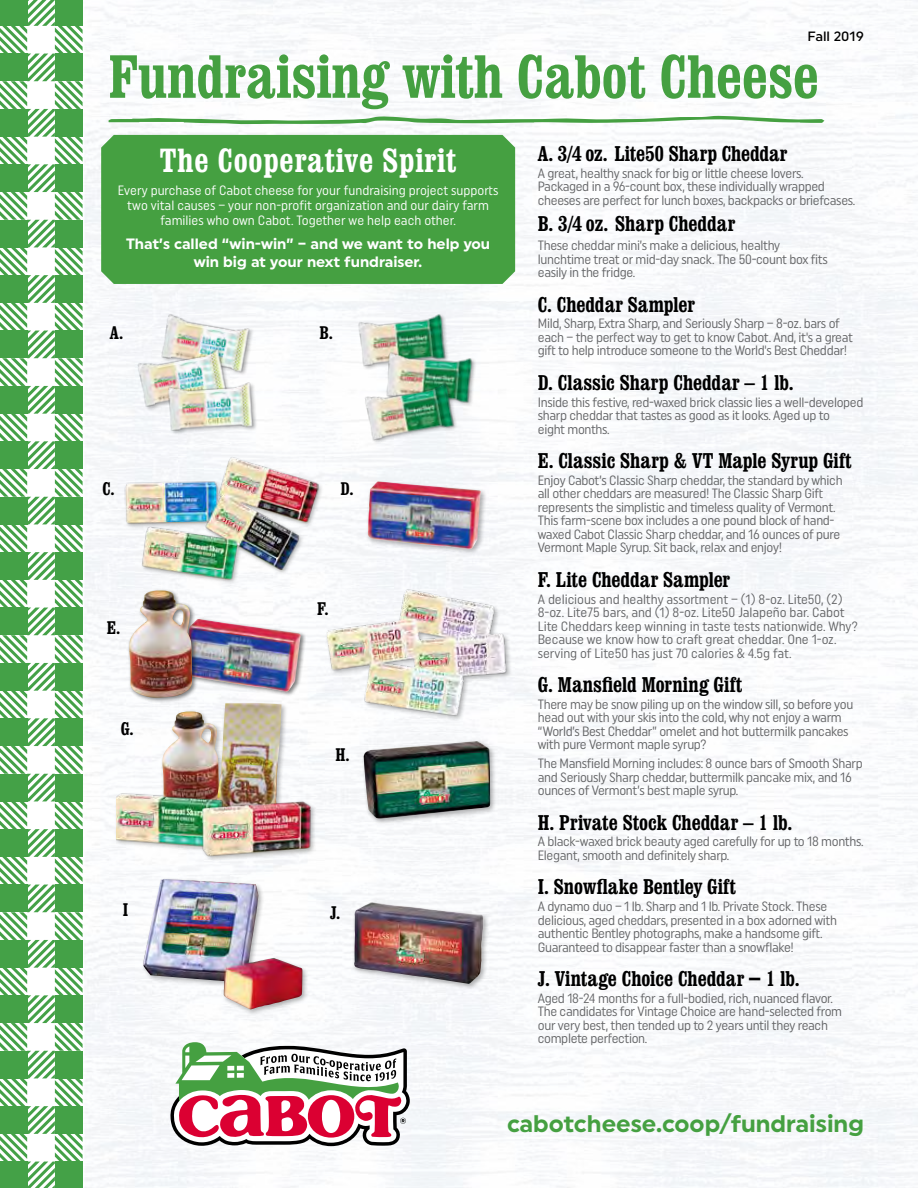
<style>
.page{position:relative;width:918px;height:1188px;background:#fff}
.page>*{position:absolute;margin:0;border:0;box-sizing:border-box;transform-origin:0 0}
.t1{font:700 condensed 60px "Clarendon BT";color:#45a041}
.t2{font:700 condensed 33px "Clarendon BT";letter-spacing:.025em;color:#fff}
.t3{font:700 24px "Uniform";color:#45a041}
.t4{font:700 condensed 21px "Clarendon BT";color:#000}
.t5{font:700 condensed 18px "Clarendon BT";color:#000}
.t6{font:700 15px/18px "Uniform";color:#fff;text-align:center}
.t7{font:13.5px/13.5px "Uniform Condensed";letter-spacing:-.025em;color:#636466}
.t8{font:13.5px/13.5px "Uniform Condensed";letter-spacing:-.005em;color:#636466}
.t9{font:13.5px/15px "Uniform Condensed";color:#fff;text-align:center}
.t10{font:500 13.5px "Uniform";color:#000}
.s1{font-family:"Helvetica";font-weight:900;font-size:22.5px}
</style>
<div class="page">
<svg style="left:0;top:0;width:83px;height:1188px"></svg>
<div style="left:101px;top:135px;width:414px;height:149px;background:#45a041"></div>
<div style="left:141px;top:876px;width:168px;height:140px;background:#000;opacity:.3"></div>
<img style="left:143px;top:879px;width:159px;height:131px">
<div style="left:362px;top:739px;width:135px;height:86px;background:#000;opacity:.3"></div>
<img style="left:364px;top:741px;width:126px;height:78px">
<div style="left:352px;top:900px;width:138px;height:90px;background:#000;opacity:.3"></div>
<img style="left:354px;top:902px;width:129px;height:82px">
<img style="left:114px;top:436px;width:211px;height:158px">
<img style="left:314px;top:572px;width:212px;height:158px">
<div style="left:365px;top:479px;width:122px;height:77px;background:#000;opacity:.3"></div>
<img style="left:368px;top:482px;width:113px;height:67px">
<div style="left:183px;top:617px;width:123px;height:80px;background:#000;opacity:.5"></div>
<img style="left:198px;top:619px;width:103px;height:72px">
<div style="left:127px;top:588px;width:71px;height:115px;background:#000;opacity:.5"></div>
<img style="left:129px;top:590px;width:63px;height:108px">
<div style="left:160px;top:709px;width:65px;height:105px;background:#f9fafb"></div>
<img style="left:162px;top:711px;width:52px;height:64px">
<div style="left:214px;top:700px;width:74px;height:138px;background:#000;opacity:.3"></div>
<img style="left:216px;top:703px;width:66px;height:87px">
<img style="left:116px;top:775px;width:113px;height:74px">
<div style="left:200px;top:800px;width:119px;height:65px;background:#fafbfd"></div>
<img style="left:197px;top:790px;width:119px;height:80px">
<img style="left:354px;top:309px;width:98px;height:62px">
<img style="left:381px;top:348px;width:98px;height:59px">
<img style="left:359px;top:377px;width:102px;height:69px">
<img style="left:156px;top:309px;width:101px;height:68px">
<img style="left:132px;top:343px;width:102px;height:69px">
<img style="left:163px;top:377px;width:97px;height:59px">
<svg style="left:170px;top:1042px;width:240px;height:104px"></svg>
<svg style="left:108px;top:116px;width:716px;height:8px"></svg>
<p class="t10" style="left:807px;top:28px;width:58px">Fall 2019</p>
<h1 class="t1" style="left:108px;top:39px;width:712px">Fundraising with Cabot Cheese</h1>
<h2 class="t2" style="left:160px;top:140px;width:298px">The Cooperative Spirit</h2>
<p class="t9" style="left:118px;top:183px;width:382px">Every purchase of Cabot cheese for your fundraising project supports two vital causes – your non-profit organization and our dairy farm families who own Cabot. Together we help each other.</p>
<p class="t6" style="left:126px;top:235px;width:366px">That’s called “win-win” – and we want to help you win big at your next fundraiser.</p>
<h3 class="t5" style="left:110px;top:321px;width:15px">A.</h3>
<h3 class="t5" style="left:320px;top:321px;width:15px">B.</h3>
<h3 class="t5" style="left:102px;top:478px;width:14px">C.</h3>
<h3 class="t5" style="left:107px;top:617px;width:15px">E.</h3>
<h3 class="t5" style="left:121px;top:717px;width:14px">G.</h3>
<h3 class="t5" style="left:341px;top:478px;width:15px">D.</h3>
<h3 class="t5" style="left:317px;top:598px;width:13px">F.</h3>
<h3 class="t5" style="left:123px;top:899px;width:7px">I</h3>
<h3 class="t5" style="left:335px;top:743px;width:16px">H.</h3>
<h3 class="t5" style="left:330px;top:902px;width:12px">J.</h3>
<h3 class="t4" style="left:538px;top:141px;width:251px">A. 3/4 oz. Lite50 Sharp Cheddar</h3>
<p class="t7" style="left:538px;top:166px;width:319px">A great, healthy snack for big or little cheese lovers.<br>Packaged in a 96-count box, these individually wrapped cheeses are perfect for lunch boxes, backpacks or briefcases.</p>
<h3 class="t4" style="left:538px;top:211px;width:199px">B. 3/4 oz. Sharp Cheddar</h3>
<p class="t7" style="left:538px;top:238px;width:291px">These cheddar mini’s make a delicious, healthy lunchtime treat or mid-day snack. The 50-count box fits easily in the fridge.</p>
<h3 class="t4" style="left:538px;top:291px;width:159px">C. Cheddar Sampler</h3>
<p class="t7" style="left:538px;top:317px;width:317px">Mild, Sharp, Extra Sharp, and Seriously Sharp – 8-oz. bars of each – the perfect way to get to know Cabot. And, it's a great gift to help introduce someone to the World's Best Cheddar!</p>
<h3 class="t4" style="left:538px;top:369px;width:257px">D. Classic Sharp Cheddar – 1 lb.</h3>
<p class="t7" style="left:538px;top:395px;width:327px">Inside this festive, red-waxed brick classic lies a well-developed sharp cheddar that tastes as good as it looks. Aged up to<br>eight months.</p>
<h3 class="t4" style="left:538px;top:448px;width:315px">E. Classic Sharp &amp; VT Maple Syrup Gift</h3>
<p class="t7" style="left:538px;top:473px;width:306px">Enjoy Cabot’s Classic Sharp cheddar, the standard by which all other cheddars are measured! The Classic Sharp Gift represents the simplistic and timeless quality of Vermont.<br>This farm-scene box includes a one pound block of hand&shy;waxed Cabot Classic Sharp cheddar, and 16 ounces of pure Vermont Maple Syrup. Sit back, relax and enjoy!</p>
<h3 class="t4" style="left:538px;top:566px;width:194px">F. Lite Cheddar Sampler</h3>
<p class="t8" style="left:538px;top:592px;width:322px">A delicious and healthy assortment – (1) 8-oz. Lite50, (2)<br>8-oz. Lite75 bars, and (1) 8-oz. Lite50 Jalapeño bar. Cabot Lite Cheddars keep winning in taste tests nationwide. Why?<br>Because we know how to craft great cheddar. One 1-oz. serving of Lite50 has just 70 calories &amp; 4.5g fat.</p>
<h3 class="t4" style="left:538px;top:672px;width:206px">G. Mansfield Morning Gift</h3>
<p class="t7" style="left:538px;top:697px;width:317px">There may be snow piling up on the window sill, so before you head out with your skis into the cold, why not enjoy a warm “World’s Best Cheddar” omelet and hot buttermilk pancakes with pure Vermont maple syrup?</p>
<p class="t7" style="left:538px;top:756px;width:326px">The Mansfield Morning includes: 8 ounce bars of Smooth Sharp and Seriously Sharp cheddar, buttermilk pancake mix, and 16 ounces of Vermont’s best maple syrup.</p>
<h3 class="t4" style="left:538px;top:809px;width:256px">H. Private Stock Cheddar – 1 lb.</h3>
<p class="t7" style="left:538px;top:835px;width:327px">A black-waxed brick beauty aged carefully for up to 18 months.<br>Elegant, smooth and definitely sharp.</p>
<h3 class="t4" style="left:538px;top:874px;width:200px">I. Snowflake Bentley Gift</h3>
<p class="t7" style="left:538px;top:899px;width:301px">A dynamo duo – 1 lb. Sharp and 1 lb. Private Stock. These delicious, aged cheddars, presented in a box adorned with authentic Bentley photographs, make a handsome gift.<br>Guaranteed to disappear faster than a snowflake!</p>
<h3 class="t4" style="left:538px;top:966px;width:263px">J. Vintage Choice Cheddar <span class="s1">–</span> 1 lb.</h3>
<p class="t7" style="left:538px;top:991px;width:306px">Aged 18-24 months for a full-bodied, rich, nuanced flavor.<br>The candidates for Vintage Choice are hand-selected from our very best, then tended up to 2 years until they reach complete perfection.</p>
<h3 class="t3" style="left:507px;top:1109px;width:358px">cabotcheese.coop/fundraising</h3>
</div>
